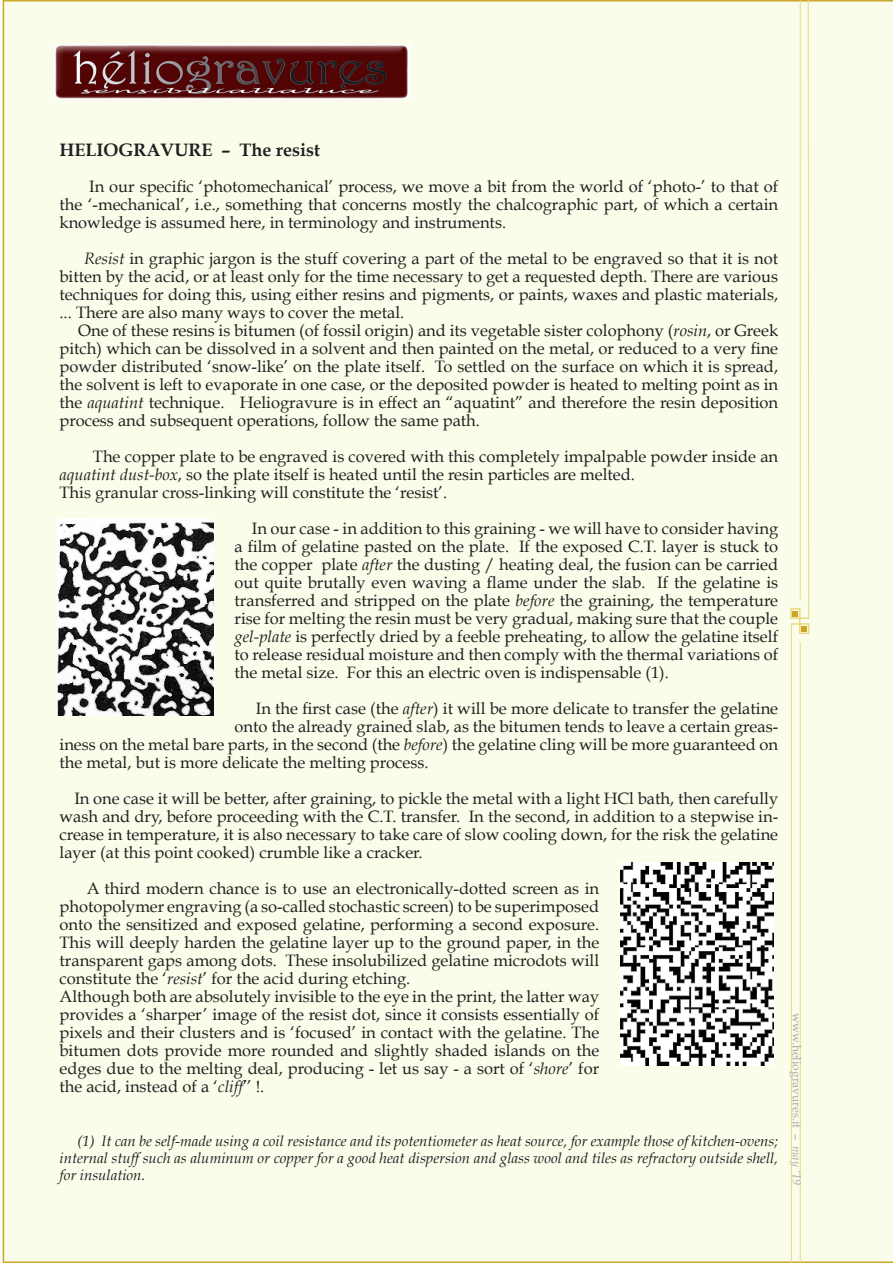
<style>
.page{position:relative;width:893px;height:1263px;background:#fff}
.page>*{position:absolute;margin:0;border:0;box-sizing:border-box;transform-origin:0 0}
.t1{font:700 18px "Book Antiqua";color:#231f20}
.t2{font:16.5px/18px "Book Antiqua";color:#231f20;text-align:justify}
.t3{font:italic 15px/17.2px "Book Antiqua";color:#231f20;text-align:justify}
.t4{font:12px "Book Antiqua";color:#a8a9ad}
.s1{font-style:italic}
</style>
<div class="page">
<div style="left:3px;top:0;width:890px;height:1263px;background:#fbfdeb"></div>
<hr style="left:800px;top:0;width:1px;height:600px;background:#ebd980">
<hr style="left:808px;top:0;width:1px;height:618px;background:#ebd980">
<hr style="left:800px;top:642px;width:1px;height:621px;background:#ebd980">
<hr style="left:791px;top:624px;width:1px;height:639px;background:#ebd980">
<svg style="left:790px;top:608px;width:19px;height:26px"></svg>
<img style="left:54px;top:44px;width:356px;height:55px">
<img style="left:57px;top:519px;width:156px;height:197px">
<img style="left:620px;top:863px;width:154px;height:202px">
<p class="t1" style="left:60px;top:139px;width:262px">HELIOGRAVURE – The resist</p>
<p class="t2" style="left:60px;top:177px;width:720px;text-indent:30px">In our specific ‘photomechanical’ process, we move a bit from the world of ‘photo-’ to that of the ‘-mechanical’, i.e., something that concerns mostly the chalcographic part, of which a certain knowledge is assumed here, in terminology and instruments.</p>
<p class="t2" style="left:60px;top:249px;width:720px;text-indent:25px"><span class="s1">Resist</span> in graphic jargon is the stuff covering a part of the metal to be engraved so that it is not bitten by the acid, or at least only for the time necessary to get a requested depth. There are various techniques for doing this, using either resins and pigments, or paints, waxes and plastic materials, ... There are also many ways to cover the metal.</p>
<p class="t2" style="left:60px;top:321px;width:720px;text-indent:19px">One of these resins is bitumen (of fossil origin) and its vegetable sister colophony (<span class="s1">rosin</span>, or Greek pitch) which can be dissolved in a solvent and then painted on the metal, or reduced to a very fine powder distributed ‘snow-like’ on the plate itself. To settled on the surface on which it is spread, the solvent is left to evaporate in one case, or the deposited powder is heated to melting point as in the <span class="s1">aquatint</span> technique. Heliogravure is in effect an “aquatint” and therefore the resin deposition process and subsequent operations, follow the same path.</p>
<p class="t2" style="left:60px;top:447px;width:720px;text-align:left;text-indent:33px">The copper plate to be engraved is covered with this completely impalpable powder inside an <span class="s1">aquatint dust-box</span>, so the plate itself is heated until the resin particles are melted.<br>This granular cross-linking will constitute the ‘resist’.</p>
<p class="t2" style="left:235px;top:519px;width:545px;text-indent:17px">In our case - in addition to this graining - we will have to consider having a film of gelatine pasted on the plate. If the exposed C.T. layer is stuck to the copper plate <span class="s1">after</span> the dusting / heating deal, the fusion can be carried out quite brutally even waving a flame under the slab. If the gelatine is transferred and stripped on the plate <span class="s1">before</span> the graining, the temperature rise for melting the resin must be very gradual, making sure that the couple <span class="s1">gel-plate</span> is perfectly dried by a feeble preheating, to allow the gelatine itself to release residual moisture and then comply with the thermal variations of the metal size. For this an electric oven is indispensable (1).</p>
<p class="t2" style="left:256px;top:699px;width:524px">In the first case (the <span class="s1">after</span>) it will be more delicate to transfer the gelatine</p>
<p class="t2" style="left:235px;top:717px;width:545px">onto the already grained slab, as the bitumen tends to leave a certain greas-</p>
<p class="t2" style="left:60px;top:735px;width:720px">iness on the metal bare parts, in the second (the <span class="s1">before</span>) the gelatine cling will be more guaranteed on</p>
<p class="t2" style="left:60px;top:753px;width:370px">the metal, but is more delicate the melting process.</p>
<p class="t2" style="left:60px;top:789px;width:720px;text-indent:15px">In one case it will be better, after graining, to pickle the metal with a light HCl bath, then carefully wash and dry, before proceeding with the C.T. transfer. In the second, in addition to a stepwise in&shy;crease in temperature, it is also necessary to take care of slow cooling down, for the risk the gelatine layer (at this point cooked) crumble like a cracker.</p>
<p class="t2" style="left:60px;top:879px;width:541px;text-align:left;text-indent:27px">A third modern chance is to use an electronically-dotted screen as in photopolymer engraving (a so-called stochastic screen) to be superimposed onto the sensitized and exposed gelatine, performing a second exposure.<br>This will deeply harden the gelatine layer up to the ground paper, in the transparent gaps among dots. These insolubilized gelatine microdots will constitute the ‘<span class="s1">resist</span>’ for the acid during etching.<br>Although both are absolutely invisible to the eye in the print, the latter way provides a ‘sharper’ image of the resist dot, since it consists essentially of pixels and their clusters and is ‘focused’ in contact with the gelatine. The bitumen dots provide more rounded and slightly shaded islands on the edges due to the melting deal, producing - let us say - a sort of ‘<span class="s1">shore</span>’ for the acid, instead of a ‘<span class="s1">cliff</span>’’ !.</p>
<p class="t3" style="left:60px;top:1132px;width:720px;text-indent:18px">(1) It can be self-made using a coil resistance and its potentiometer as heat source, for example those of kitchen-ovens; internal stuff such as aluminum or copper for a good heat dispersion and glass wool and tiles as refractory outside shell, for insulation.</p>
<p class="t4" style="left:804px;top:1013px;width:174px;rotate:90deg">www.heliogravures.it – <span class="s1">may ‘19</span></p>
</div>
